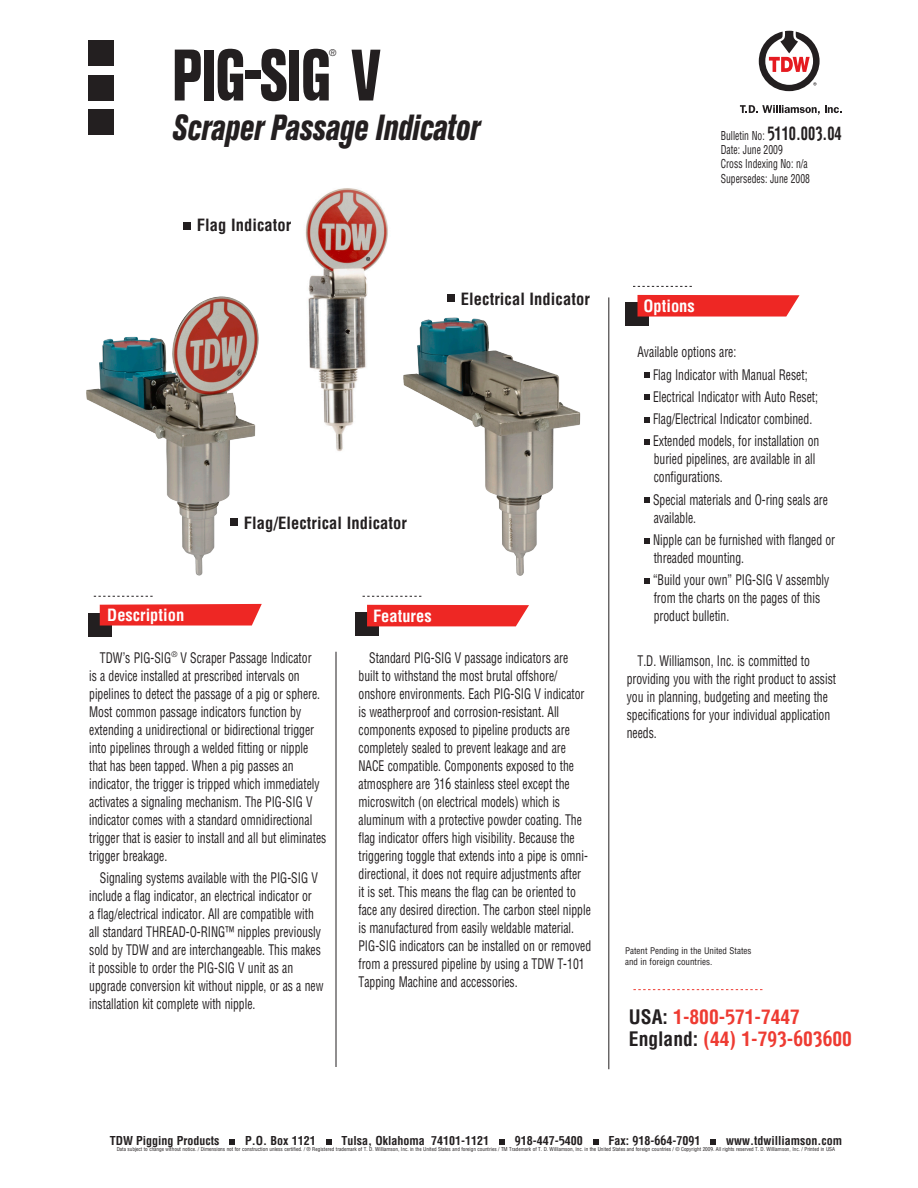
<style>
.page{position:relative;width:918px;height:1188px;background:#fff}
.page>*{position:absolute;margin:0;border:0;box-sizing:border-box;transform-origin:0 0}
.t1{font:800 condensed 72px "Akzidenz Grotesk BE";letter-spacing:-.02em;color:#231f20;scale:.8 1}
.t2{font:italic 800 condensed 36px "Akzidenz Grotesk BE";color:#231f20;scale:.8 1}
.t3{font:700 condensed 19.5px "Helfaxx";color:#ee3b32}
.Captions{font:700 condensed 16.5px "Helfaxx";letter-spacing:.005em;color:#231f20}
.Catagory{font:700 condensed 16.5px "Helfaxx";color:#fff}
.Bodu_Text{font:condensed 14.25px/18px "Helfaxx";color:#231f20;scale:.82 1}
.t4{font:700 condensed 12px "Helfaxx";color:#231f20}
.t5{font:condensed 12px "Helfaxx";color:#231f20;scale:.8 1}
.iso{font:condensed 9px/10.8px "Helfaxx";color:#231f20}
.t6{font:condensed 5.25px "Helfaxx";color:#231f20}
.s1{font-weight:700;font-size:18px}
.s2{color:#231f20}
</style>
<div class="page">
<div style="left:88px;top:75px;width:25px;height:25px;background:#231f20"></div>
<div style="left:626px;top:302px;width:24px;height:24px;background:#231f20"></div>
<svg style="left:638px;top:295px;width:162px;height:22px;background:#ee3532"></svg>
<svg style="left:633px;top:286px;width:59px;height:1px"></svg>
<div style="left:88px;top:41px;width:25px;height:25px;background:#231f20"></div>
<div style="left:88px;top:109px;width:25px;height:26px;background:#231f20"></div>
<div style="left:355px;top:612px;width:24px;height:24px;background:#231f20"></div>
<div style="left:367px;top:605px;width:162px;height:21px;background:#ee2724"></div>
<svg style="left:363px;top:596px;width:58px;height:1px"></svg>
<hr style="left:609px;top:297px;width:1px;height:772px;background:#231f20">
<hr style="left:336px;top:652px;width:1px;height:415px;background:#231f20">
<svg style="left:645px;top:372px;width:5px;height:6px"></svg>
<svg style="left:645px;top:395px;width:5px;height:5px"></svg>
<svg style="left:645px;top:417px;width:5px;height:6px"></svg>
<svg style="left:645px;top:439px;width:5px;height:6px"></svg>
<svg style="left:645px;top:497px;width:5px;height:6px"></svg>
<svg style="left:645px;top:538px;width:5px;height:6px"></svg>
<svg style="left:645px;top:578px;width:5px;height:6px"></svg>
<div style="left:88px;top:613px;width:24px;height:24px;background:#231f20"></div>
<svg style="left:100px;top:604px;width:162px;height:22px;background:#ee3532"></svg>
<svg style="left:94px;top:596px;width:59px;height:1px"></svg>
<svg style="left:633px;top:989px;width:130px;height:1px"></svg>
<svg style="left:230px;top:1139px;width:5px;height:6px"></svg>
<svg style="left:326px;top:1139px;width:6px;height:6px"></svg>
<svg style="left:499px;top:1139px;width:6px;height:6px"></svg>
<svg style="left:593px;top:1139px;width:6px;height:6px"></svg>
<svg style="left:710px;top:1139px;width:6px;height:6px"></svg>
<img style="left:305px;top:188px;width:83px;height:263px">
<div style="left:183px;top:222px;width:8px;height:8px;background:#231f20"></div>
<img style="left:86px;top:296px;width:173px;height:280px">
<img style="left:403px;top:317px;width:178px;height:259px">
<div style="left:447px;top:295px;width:8px;height:7px;background:#231f20"></div>
<div style="left:230px;top:518px;width:8px;height:8px;background:#231f20"></div>
<svg style="left:740px;top:105px;width:102px;height:10px"></svg>
<svg style="left:759px;top:31px;width:61px;height:60px"></svg>
<p class="iso" style="left:329px;top:47px;width:9px">®</p>
<p class="t1" style="left:172px;top:34px;width:262px">PIG-SIG V</p>
<p class="t2" style="left:172px;top:107px;width:386px">Scraper Passage Indicator</p>
<p class="Captions" style="left:197px;top:215px;width:96px">Flag Indicator</p>
<p class="Captions" style="left:461px;top:289px;width:130px">Electrical Indicator</p>
<p class="Catagory" style="left:107px;top:605px;width:78px">Description</p>
<p class="Captions" style="left:244px;top:513px;width:165px">Flag/Electrical Indicator</p>
<p class="Catagory" style="left:373px;top:606px;width:60px">Features</p>
<p class="Bodu_Text" style="left:89px;top:649px;width:291px;text-indent:11px">TDW’s PIG-SIG<sup>®</sup> V Scraper Passage Indicator<br>is a device installed at prescribed intervals on pipelines to detect the passage of a pig or sphere.<br>Most common passage indicators function by extending a unidirectional or bidirectional trigger into pipelines through a welded fitting or nipple that has been tapped. When a pig passes an indicator, the trigger is tripped which immediately activates a signaling mechanism. The PIG-SIG V indicator comes with a standard omnidirectional trigger that is easier to install and all but eliminates trigger breakage.</p>
<p class="Bodu_Text" style="left:89px;top:869px;width:287px;text-indent:11px">Signaling systems available with the PIG-SIG V include a flag indicator, an electrical indicator or<br>a flag/electrical indicator. All are compatible with all standard THREAD-O-RING™ nipples previously sold by TDW and are interchangeable. This makes it possible to order the PIG-SIG V unit as an upgrade conversion kit without nipple, or as a new installation kit complete with nipple.</p>
<p class="Bodu_Text" style="left:358px;top:649px;width:285px;text-indent:11px">Standard PIG-SIG V passage indicators are built to withstand the most brutal offshore/ onshore environments. Each PIG-SIG V indicator is weatherproof and corrosion-resistant. All components exposed to pipeline products are completely sealed to prevent leakage and are NACE compatible. Components exposed to the atmosphere are 316 stainless steel except the microswitch (on electrical models) which is aluminum with a protective powder coating. The flag indicator offers high visibility. Because the triggering toggle that extends into a pipe is omni&shy;directional, it does not require adjustments after<br>it is set. This means the flag can be oriented to face any desired direction. The carbon steel nipple is manufactured from easily weldable material.<br>PIG-SIG indicators can be installed on or removed from a pressured pipeline by using a TDW T-101<br>Tapping Machine and accessories.</p>
<p class="t5" style="left:721px;top:128px;width:153px">Bulletin No: <span class="s1">5110.003.04</span></p>
<p class="t5" style="left:721px;top:142px;width:79px">Date: June 2009</p>
<p class="t5" style="left:721px;top:156px;width:110px">Cross Indexing No: n/a</p>
<p class="t5" style="left:721px;top:171px;width:113px">Supersedes: June 2008</p>
<p class="Catagory" style="left:644px;top:296px;width:53px">Options</p>
<p class="Bodu_Text" style="left:637px;top:343px;width:122px">Available options are:</p>
<p class="Bodu_Text" style="left:653px;top:365px;width:190px">Flag Indicator with Manual Reset;</p>
<p class="Bodu_Text" style="left:653px;top:388px;width:203px">Electrical Indicator with Auto Reset;</p>
<p class="Bodu_Text" style="left:653px;top:410px;width:196px">Flag/Electrical Indicator combined.</p>
<p class="Bodu_Text" style="left:653px;top:432px;width:204px">Extended models, for installation on buried pipelines, are available in all configurations.</p>
<p class="Bodu_Text" style="left:653px;top:491px;width:215px">Special materials and O-ring seals are available.</p>
<p class="Bodu_Text" style="left:653px;top:531px;width:224px">Nipple can be furnished with flanged or threaded mounting.</p>
<p class="Bodu_Text" style="left:653px;top:571px;width:217px">“Build your own” PIG-SIG V assembly from the charts on the pages of this product bulletin.</p>
<p class="Bodu_Text" style="left:627px;top:652px;width:257px;text-indent:11px">T.D. Williamson, Inc. is committed to providing you with the right product to assist you in planning, budgeting and meeting the specifications for your individual application needs.</p>
<p class="iso" style="left:625px;top:946px;width:128px">Patent Pending in the United States and in foreign countries.</p>
<p class="t3" style="left:629px;top:1005px;width:173px"><span class="s2">USA:</span> 1-800-571-7447</p>
<p class="t3" style="left:629px;top:1027px;width:225px"><span class="s2">England:</span> (44) 1-793-603600</p>
<p class="t4" style="left:110px;top:1133px;width:111px">TDW Pigging Products</p>
<p class="t4" style="left:245px;top:1133px;width:72px">P.O. Box 1121</p>
<p class="t4" style="left:341px;top:1133px;width:149px">Tulsa, Oklahoma 74101-1121</p>
<p class="t4" style="left:515px;top:1133px;width:69px">918-447-5400</p>
<p class="t4" style="left:609px;top:1133px;width:93px">Fax: 918-664-7091</p>
<p class="t4" style="left:726px;top:1133px;width:118px">www.tdwilliamson.com</p>
<p class="t6" style="left:117px;top:1146px;width:720px">Data subject to change without notice. / Dimensions not for construction unless certified. / ® Registered trademark of T. D. Williamson, Inc. in the United States and foreign countries / TM Trademark of T. D. Williamson, Inc. in the United States and foreign countries / © Copyright 2009. All rights reserved T. D. Williamson, Inc. / Printed in USA</p>
</div>
